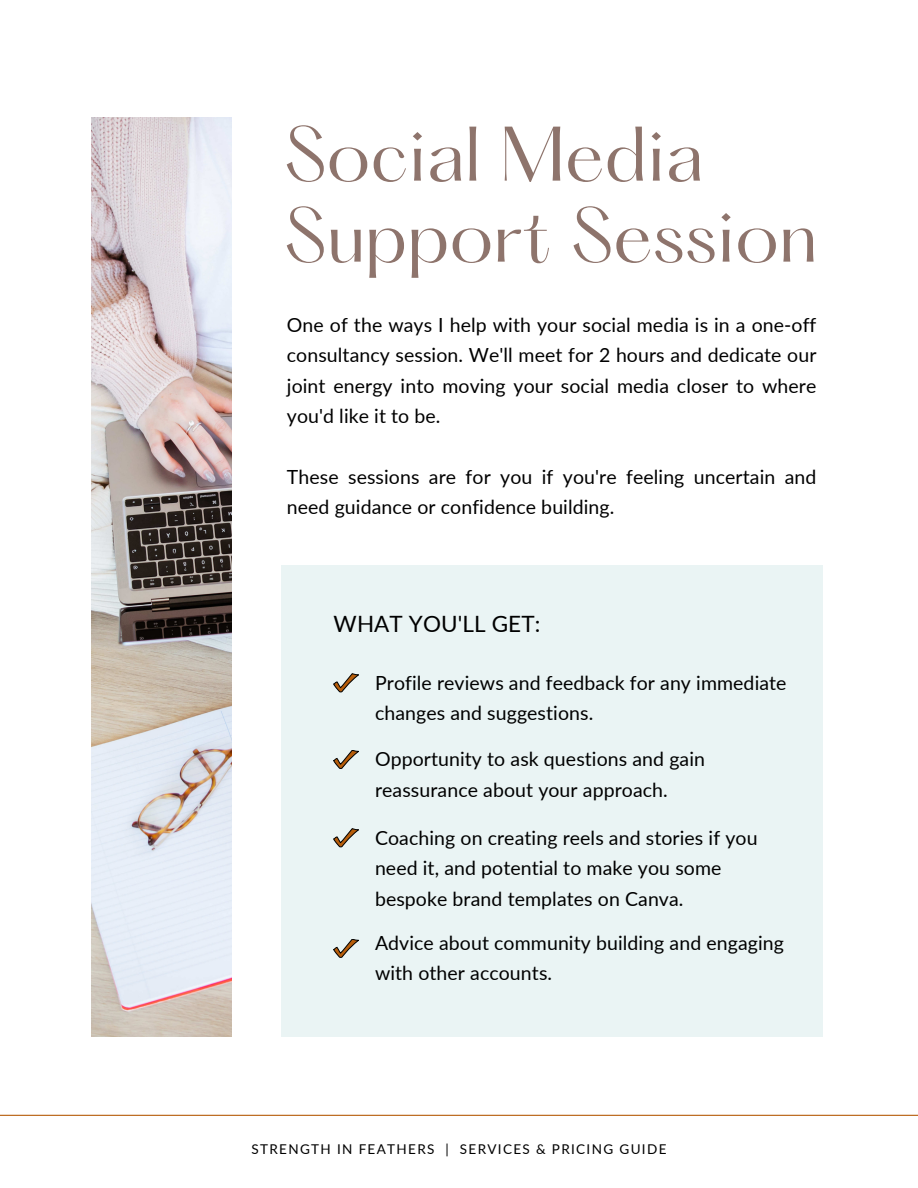
<style>
.page{position:relative;width:918px;height:1188px;background:#fff}
.page>*{position:absolute;margin:0;border:0;box-sizing:border-box;transform-origin:0 0}
.t1{font:67.5px/81px "Hatton";color:#8e746c}
.t2{font:22.5px "Lato";letter-spacing:.005em;color:#000}
.t3{font:19.5px/30.3px "Lato";letter-spacing:.005em;color:#000}
.t4{font:13.5px "Lato";letter-spacing:.1em;color:#000}
</style>
<div class="page">
<img style="left:92px;top:118px;width:139px;height:919px">
<div style="left:281px;top:565px;width:541px;height:471px;background:#eaf4f4"></div>
<svg style="left:334px;top:674px;width:24px;height:18px"></svg>
<svg style="left:334px;top:750px;width:24px;height:19px"></svg>
<svg style="left:334px;top:829px;width:24px;height:18px"></svg>
<hr style="left:0;top:1115px;width:918px;height:1px;background:#b65d0b">
<svg style="left:334px;top:939px;width:24px;height:19px"></svg>
<h1 class="t1" style="left:284px;top:121px;width:535px">Social Media<br>Support Session</h1>
<h3 class="t3" style="left:287px;top:309px;width:531px;text-align:justify">One of the ways I help with your social media is in a one-off consultancy session. We'll meet for 2 hours and dedicate our joint energy into moving your social media closer to where you'd like it to be.</h3>
<p class="t3" style="left:287px;top:461px;width:531px">These sessions are for you if you're feeling uncertain and need guidance or confidence building.</p>
<p class="t2" style="left:334px;top:610px;width:208px">WHAT YOU'LL GET:</p>
<h3 class="t3" style="left:375px;top:667px;width:413px">Profile reviews and feedback for any immediate changes and suggestions.</h3>
<h3 class="t3" style="left:375px;top:744px;width:332px">Opportunity to ask questions and gain reassurance about your approach.</h3>
<h2 class="t3" style="left:375px;top:822px;width:384px">Coaching on creating reels and stories if you need it, and potential to make you some bespoke brand templates on Canva.</h2>
<p class="t3" style="left:375px;top:927px;width:410px">Advice about community building and engaging with other accounts.</p>
<h3 class="t4" style="left:251px;top:1141px;width:417px">STRENGTH IN FEATHERS | SERVICES &amp; PRICING GUIDE</h3>
</div>
